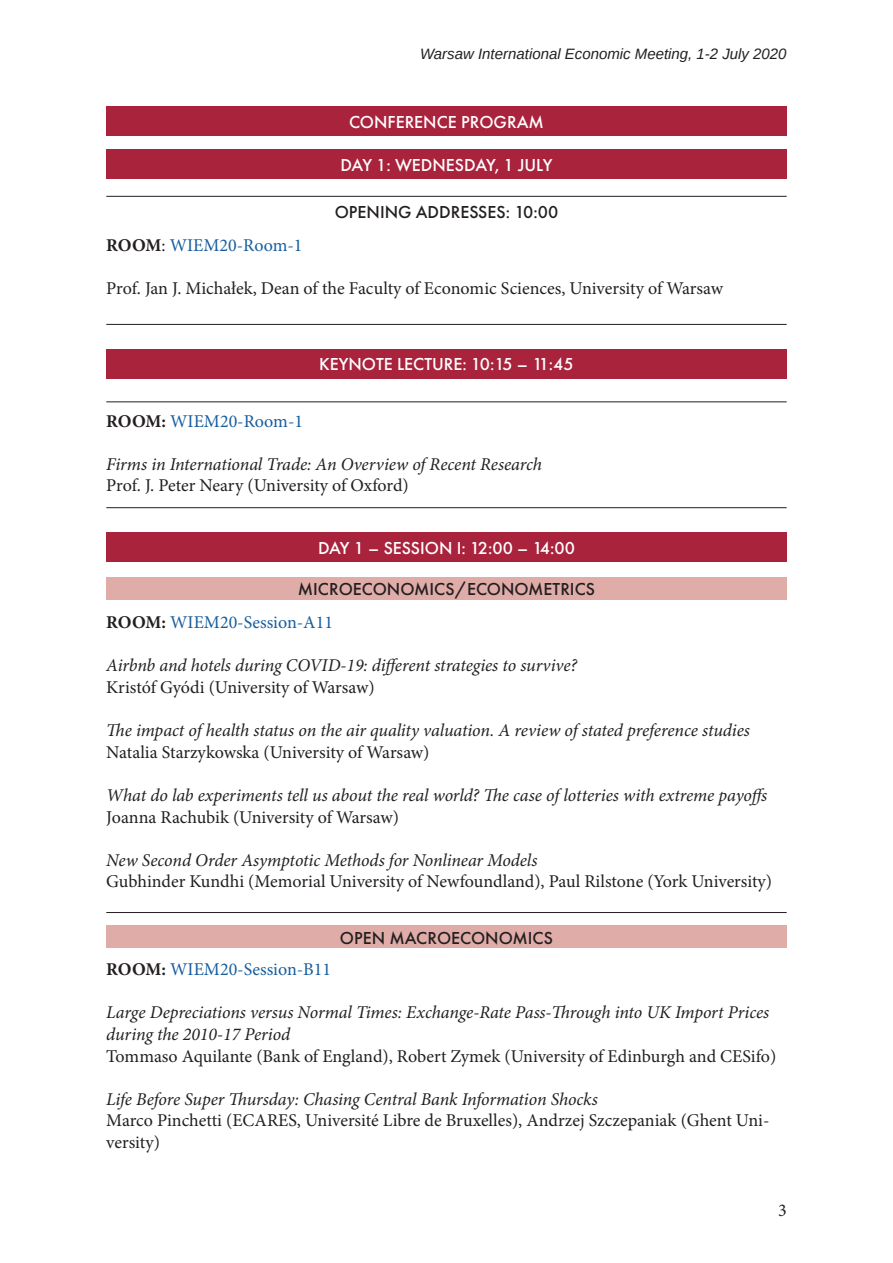
<style>
.page{position:relative;width:893px;height:1263px;background:#fff}
.page>*{position:absolute;margin:0;border:0;box-sizing:border-box;transform-origin:0 0}
.t1{font:italic 18px/21.6px "Minion Pro";letter-spacing:-.01em;color:#231f20}
.t2{font:18px/21.6px "Minion Pro";letter-spacing:-.005em;color:#231f20}
.t3{font:500 18px "Futura PT";color:#fff}
.t4{font:18px "Minion Pro";color:#175d9e}
.t5{font:500 18px "Futura PT";color:#231f20}
.t6{font:italic 15px "Arimo";color:#231f20}
.s1{font-weight:700;color:#231f20}
.s2{color:#231f20}
</style>
<div class="page">
<div style="left:106px;top:106px;width:681px;height:30px;background:#a9233d"></div>
<div style="left:106px;top:149px;width:681px;height:30px;background:#a9233d"></div>
<div style="left:106px;top:533px;width:681px;height:29px;background:#a9233d"></div>
<div style="left:106px;top:349px;width:681px;height:29px;background:#a9233d"></div>
<hr style="left:106px;top:196px;width:681px;height:1px;background:#231f20">
<hr style="left:106px;top:324px;width:681px;height:1px;background:#231f20">
<hr style="left:106px;top:507px;width:681px;height:1px;background:#231f20">
<hr style="left:106px;top:912px;width:681px;height:1px;background:#231f20">
<hr style="left:106px;top:401px;width:681px;height:1px;background:#231f20">
<div style="left:106px;top:576px;width:681px;height:23px;background:#e0aca8"></div>
<div style="left:106px;top:925px;width:681px;height:23px;background:#e0aca8"></div>
<p class="t6" style="left:420px;top:43px;width:368px">Warsaw International Economic Meeting, 1-2 July 2020</p>
<p class="t3" style="left:349px;top:111px;width:196px">CONFERENCE PROGRAM</p>
<p class="t3" style="left:340px;top:154px;width:214px">DAY 1: WEDNESDAY, 1 JULY</p>
<p class="t5" style="left:335px;top:201px;width:225px">OPENING ADDRESSES: 10:00</p>
<p class="t4" style="left:106px;top:233px;width:198px"><span class="s1">ROOM</span><span class="s2">:</span> WIEM20-Room-1</p>
<p class="t2" style="left:106px;top:278px;width:618px">Prof. Jan J. Michałek, Dean of the Faculty of Economic Sciences, University of Warsaw</p>
<p class="t3" style="left:319px;top:354px;width:256px">KEYNOTE LECTURE: 10:15 – 11:45</p>
<p class="t4" style="left:106px;top:409px;width:198px"><span class="s1">ROOM:</span> WIEM20-Room-1</p>
<p class="t1" style="left:106px;top:453px;width:437px">Firms in International Trade: An Overview of Recent Research</p>
<p class="t2" style="left:106px;top:475px;width:304px">Prof. J. Peter Neary (University of Oxford)</p>
<p class="t3" style="left:318px;top:537px;width:258px">DAY 1 – SESSION I: 12:00 – 14:00</p>
<p class="t5" style="left:298px;top:578px;width:299px">MICROECONOMICS/ECONOMETRICS</p>
<p class="t4" style="left:106px;top:610px;width:228px"><span class="s1">ROOM:</span> WIEM20-Session-A11</p>
<p class="t1" style="left:106px;top:655px;width:472px">Airbnb and hotels during COVID-19: different strategies to survive?</p>
<p class="t2" style="left:106px;top:676px;width:270px">Kristóf Gyódi (University of Warsaw)</p>
<p class="t1" style="left:106px;top:719px;width:645px">The impact of health status on the air quality valuation. A review of stated preference studies</p>
<p class="t2" style="left:106px;top:741px;width:325px">Natalia Starzykowska (University of Warsaw)</p>
<p class="t1" style="left:106px;top:784px;width:662px">What do lab experiments tell us about the real world? The case of lotteries with extreme payoffs</p>
<p class="t2" style="left:106px;top:806px;width:294px">Joanna Rachubik (University of Warsaw)</p>
<p class="t1" style="left:106px;top:849px;width:433px">New Second Order Asymptotic Methods for Nonlinear Models</p>
<p class="t2" style="left:106px;top:871px;width:667px">Gubhinder Kundhi (Memorial University of Newfoundland), Paul Rilstone (York University)</p>
<p class="t5" style="left:340px;top:927px;width:215px">OPEN MACROECONOMICS</p>
<p class="t4" style="left:106px;top:957px;width:226px"><span class="s1">ROOM:</span> WIEM20-Session-B11</p>
<p class="t1" style="left:106px;top:1002px;width:664px">Large Depreciations versus Normal Times: Exchange-Rate Pass-Through into UK Import Prices during the 2010-17 Period</p>
<p class="t2" style="left:106px;top:1045px;width:671px">Tommaso Aquilante (Bank of England), Robert Zymek (University of Edinburgh and CESifo)</p>
<p class="t1" style="left:106px;top:1088px;width:493px">Life Before Super Thursday: Chasing Central Bank Information Shocks</p>
<p class="t2" style="left:106px;top:1110px;width:665px">Marco Pinchetti (ECARES, Université Libre de Bruxelles), Andrzej Szczepaniak (Ghent Uni&shy;versity)</p>
<p class="t2" style="left:778px;top:1200px;width:10px">3</p>
</div>
